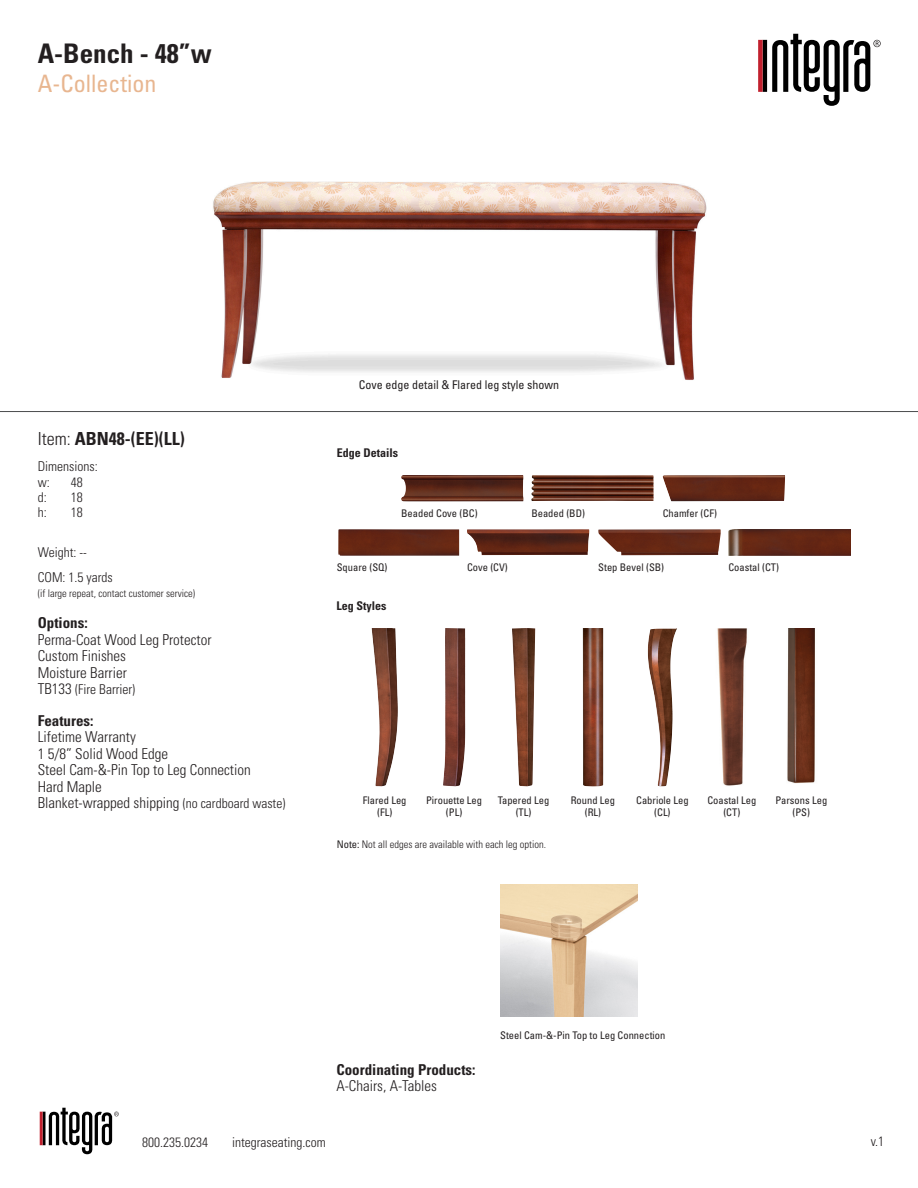
<style>
.page{position:relative;width:918px;height:1188px;background:#fff}
.page>*{position:absolute;margin:0;border:0;box-sizing:border-box;transform-origin:0 0}
.t1{font:700 condensed 27px "Univers LT Std";color:#231f20}
.t2{font:condensed 24px "Univers LT Std";color:#e8b690}
.t3{font:700 condensed 18px "Univers LT Std";color:#231f20}
.t4{font:300 condensed 15px/16.5px "Univers LT Std";color:#231f20}
.t5{font:700 condensed 15px "Univers LT Std";color:#231f20}
.t6{font:300 condensed 13.5px/15.8px "Univers LT Std";color:#231f20}
.t7{font:condensed 12px "Univers LT Std";color:#231f20}
.t8{font:700 condensed 12px "Univers LT Std";color:#231f20}
.t9{font:condensed 10.5px/12.6px "Univers LT Std";color:#231f20;text-align:center}
.t10{font:300 condensed 10.5px "Univers LT Std";color:#231f20}
.s1{font-weight:300}
.s2{font-size:15px}
.s3{font-size:13.5px}
.s4{font-weight:400}
</style>
<div class="page">
<svg style="left:758px;top:34px;width:123px;height:72px"></svg>
<svg style="left:40px;top:1108px;width:79px;height:46px"></svg>
<hr style="left:0;top:411px;width:918px;height:1px;background:#4b4c4d">
<img style="left:213px;top:181px;width:494px;height:199px">
<img style="left:500px;top:885px;width:138px;height:131px">
<img style="left:372px;top:628px;width:7px;height:83px">
<img style="left:401px;top:475px;width:123px;height:26px">
<img style="left:531px;top:475px;width:123px;height:26px">
<img style="left:663px;top:475px;width:122px;height:26px">
<img style="left:338px;top:529px;width:121px;height:27px">
<img style="left:467px;top:529px;width:122px;height:26px">
<img style="left:598px;top:529px;width:123px;height:26px">
<img style="left:728px;top:529px;width:123px;height:27px">
<img style="left:445px;top:634px;width:1px;height:121px">
<img style="left:512px;top:628px;width:23px;height:158px">
<img style="left:583px;top:628px;width:20px;height:158px">
<img style="left:648px;top:629px;width:29px;height:121px">
<img style="left:717px;top:628px;width:30px;height:158px">
<img style="left:787px;top:628px;width:28px;height:156px">
<h1 class="t1" style="left:38px;top:37px;width:175px">A-Bench - 48”w</h1>
<h2 class="t2" style="left:38px;top:68px;width:120px">A-Collection</h2>
<h3 class="t3" style="left:38px;top:428px;width:148px"><span class="s1">Item:</span> ABN48-(EE)(LL)</h3>
<p class="t6" style="left:38px;top:458px;width:61px">Dimensions: w:</p>
<p class="t6" style="left:71px;top:474px;width:13px">48</p>
<p class="t6" style="left:38px;top:489px;width:10px">d:</p>
<p class="t6" style="left:71px;top:489px;width:13px">18</p>
<p class="t6" style="left:38px;top:504px;width:10px">h:</p>
<p class="t6" style="left:71px;top:504px;width:13px">18</p>
<p class="t6" style="left:38px;top:539px;width:76px;line-height:25px">Weight: --<br>COM: 1.5 yards</p>
<p class="t10" style="left:38px;top:587px;width:159px">(if large repeat, contact customer service)</p>
<h3 class="t5" style="left:38px;top:614px;width:51px">Options:</h3>
<h3 class="t4" style="left:38px;top:631px;width:175px">Perma-Coat Wood Leg Protector<br>Custom Finishes<br>Moisture Barrier</h3>
<p class="t6" style="left:38px;top:682px;width:99px"><span class="s2">TB133</span> (Fire Barrier)</p>
<h3 class="t5" style="left:38px;top:711px;width:57px">Features:</h3>
<h3 class="t4" style="left:38px;top:729px;width:249px">Lifetime Warranty<br>1 5/8” Solid Wood Edge<br>Steel Cam-&amp;-Pin Top to Leg Connection<br>Hard Maple<br>Blanket-wrapped shipping <span class="s3">(no cardboard waste)</span></h3>
<p class="t7" style="left:359px;top:377px;width:202px">Cove edge detail &amp; Flared leg style shown</p>
<p class="t8" style="left:337px;top:446px;width:63px">Edge Details</p>
<p class="t9" style="left:401px;top:506px;width:78px">Beaded Cove (BC)</p>
<p class="t9" style="left:531px;top:506px;width:55px">Beaded (BD)</p>
<p class="t9" style="left:663px;top:506px;width:56px">Chamfer (CF)</p>
<p class="t9" style="left:337px;top:561px;width:52px">Square (SQ)</p>
<p class="t8" style="left:336px;top:599px;width:51px">Leg Styles</p>
<p class="t9" style="left:467px;top:561px;width:42px">Cove (CV)</p>
<p class="t9" style="left:598px;top:561px;width:67px">Step Bevel (SB)</p>
<p class="t9" style="left:728px;top:561px;width:52px">Coastal (CT)</p>
<p class="t9" style="left:363px;top:794px;width:45px">Flared Leg (FL)</p>
<p class="t9" style="left:426px;top:794px;width:57px">Pirouette Leg (PL)</p>
<p class="t9" style="left:498px;top:794px;width:53px">Tapered Leg (TL)</p>
<p class="t9" style="left:571px;top:794px;width:46px">Round Leg (RL)</p>
<p class="t9" style="left:636px;top:794px;width:54px">Cabriole Leg (CL)</p>
<p class="t9" style="left:707px;top:794px;width:50px">Coastal Leg (CT)</p>
<p class="t10" style="left:337px;top:838px;width:211px"><span class="s4">Note:</span> Not all edges are available with each leg option.</p>
<p class="t9" style="left:775px;top:794px;width:53px">Parsons Leg (PS)</p>
<h3 class="t5" style="left:336px;top:1060px;width:141px">Coordinating Products:</h3>
<h3 class="t4" style="left:336px;top:1078px;width:102px">A-Chairs, A-Tables</h3>
<p class="t6" style="left:142px;top:1134px;width:67px">800.235.0234</p>
<p class="t6" style="left:232px;top:1134px;width:95px">integraseating.com</p>
<p class="t9" style="left:500px;top:1029px;width:167px">Steel Cam-&amp;-Pin Top to Leg Connection</p>
<p class="t6" style="left:871px;top:1134px;width:15px">v.1</p>
</div>
